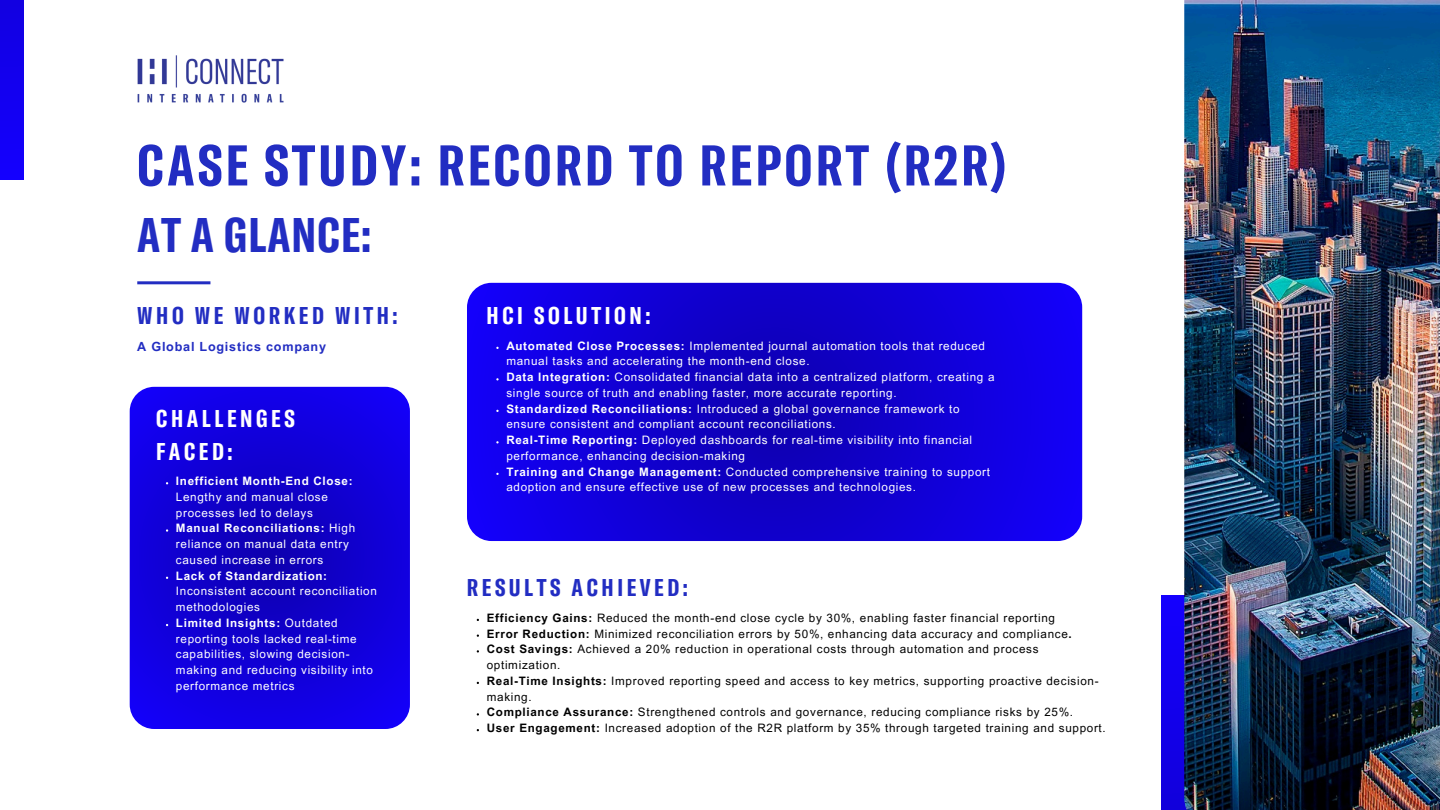
<style>
.page{position:relative;width:1440px;height:810px;background:#fff}
.page>*{position:absolute;margin:0;border:0;box-sizing:border-box;transform-origin:0 0}
.t1{font:700 extra-condensed 56.5px "GT America";letter-spacing:.06em;color:#222dc2}
.t2{font:700 extra-condensed 47.9px "GT America";letter-spacing:.02em;color:#222dc2}
.t3{font:700 extra-condensed 23.9px "GT America";letter-spacing:.15em;color:#222dc2}
.t4{font:700 extra-condensed 23.9px/33px "GT America";letter-spacing:.15em;color:#fff}
.t5{font:700 12.6px "Arial MT Pro";letter-spacing:.06em;color:#222dc2}
.t6{font:11.6px/15.8px "Arial MT Pro";letter-spacing:.06em;color:#fff}
.t7{font:11.6px/15.8px "Arial MT Pro";letter-spacing:.06em;color:#000}
.s1{font-weight:700}
</style>
<div class="page">
<svg style="left:467px;top:283px;width:615px;height:258px;background:#1100d7"></svg>
<img style="left:137px;top:55px;width:147px;height:48px">
<div style="left:0;top:0;width:23px;height:179px;background:linear-gradient(to bottom,#1200e0,#1400fe)"></div>
<div style="left:1162px;top:595px;width:69px;height:215px;background:linear-gradient(to bottom,#1400fe,#1100db)"></div>
<svg style="left:130px;top:387px;width:280px;height:342px;background:#1100d8"></svg>
<img style="left:1184px;top:0;width:256px;height:810px">
<hr style="left:137px;top:281px;width:73px;height:3px;background:#222dc2">
<h1 class="t1" style="left:137px;top:129px;width:871px">CASE STUDY: RECORD TO REPORT (R2R)</h1>
<h2 class="t2" style="left:137px;top:204px;width:236px">AT A GLANCE:</h2>
<p class="t3" style="left:137px;top:300px;width:262px">WHO WE WORKED WITH:</p>
<p class="t5" style="left:137px;top:342px;width:190px">A Global Logistics company</p>
<p class="t4" style="left:156px;top:401px;width:140px">CHALLENGES<br>FACED:</p>
<p class="t6" style="left:176px;top:475px;width:178px"><span class="s1">Inefficient Month-End Close:<br></span>Lengthy and manual close processes led to delays</p>
<h3 class="t6" style="left:176px;top:522px;width:181px"><span class="s1">Manual Reconciliations:</span> High reliance on manual data entry caused increase in errors</h3>
<p class="t6" style="left:176px;top:569px;width:202px"><span class="s1">Lack of Standardization:<br></span>Inconsistent account reconciliation methodologies</p>
<p class="t6" style="left:176px;top:616px;width:199px"><span class="s1">Limited Insights:</span> Outdated reporting tools lacked real-time capabilities, slowing decision&shy;making and reducing visibility into performance metrics</p>
<p class="t4" style="left:487px;top:298px;width:165px">HCI SOLUTION:</p>
<p class="t6" style="left:506px;top:339px;width:480px"><span class="s1">Automated Close Processes:</span> Implemented journal automation tools that reduced manual tasks and accelerating the month-end close.</p>
<p class="t6" style="left:506px;top:371px;width:490px"><span class="s1">Data Integration:</span> Consolidated financial data into a centralized platform, creating a single source of truth and enabling faster, more accurate reporting.</p>
<h3 class="t6" style="left:506px;top:402px;width:455px"><span class="s1">Standardized Reconciliations:</span> Introduced a global governance framework to ensure consistent and compliant account reconciliations.</h3>
<h4 class="t6" style="left:506px;top:434px;width:467px"><span class="s1">Real-Time Reporting:</span> Deployed dashboards for real-time visibility into financial performance, enhancing decision-making</h4>
<h3 class="t6" style="left:506px;top:465px;width:485px"><span class="s1">Training and Change Management:</span> Conducted comprehensive training to support adoption and ensure effective use of new processes and technologies.</h3>
<p class="t3" style="left:467px;top:572px;width:222px">RESULTS ACHIEVED:</p>
<p class="t7" style="left:487px;top:611px;width:570px"><span class="s1">Efficiency Gains:</span> Reduced the month-end close cycle by 30%, enabling faster financial reporting</p>
<p class="t7" style="left:487px;top:627px;width:587px"><span class="s1">Error Reduction:</span> Minimized reconciliation errors by 50%, enhancing data accuracy and compliance<span class="s1">.</span></p>
<p class="t7" style="left:487px;top:643px;width:553px"><span class="s1">Cost Savings:</span> Achieved a 20% reduction in operational costs through automation and process optimization.</p>
<h3 class="t7" style="left:487px;top:674px;width:613px"><span class="s1">Real-Time Insights:</span> Improved reporting speed and access to key metrics, supporting proactive decision&shy;making.</h3>
<p class="t7" style="left:487px;top:706px;width:588px"><span class="s1">Compliance Assurance:</span> Strengthened controls and governance, reducing compliance risks by 25%.</p>
<p class="t7" style="left:487px;top:722px;width:620px"><span class="s1">User Engagement:</span> Increased adoption of the R2R platform by 35% through targeted training and support.</p>
</div>
